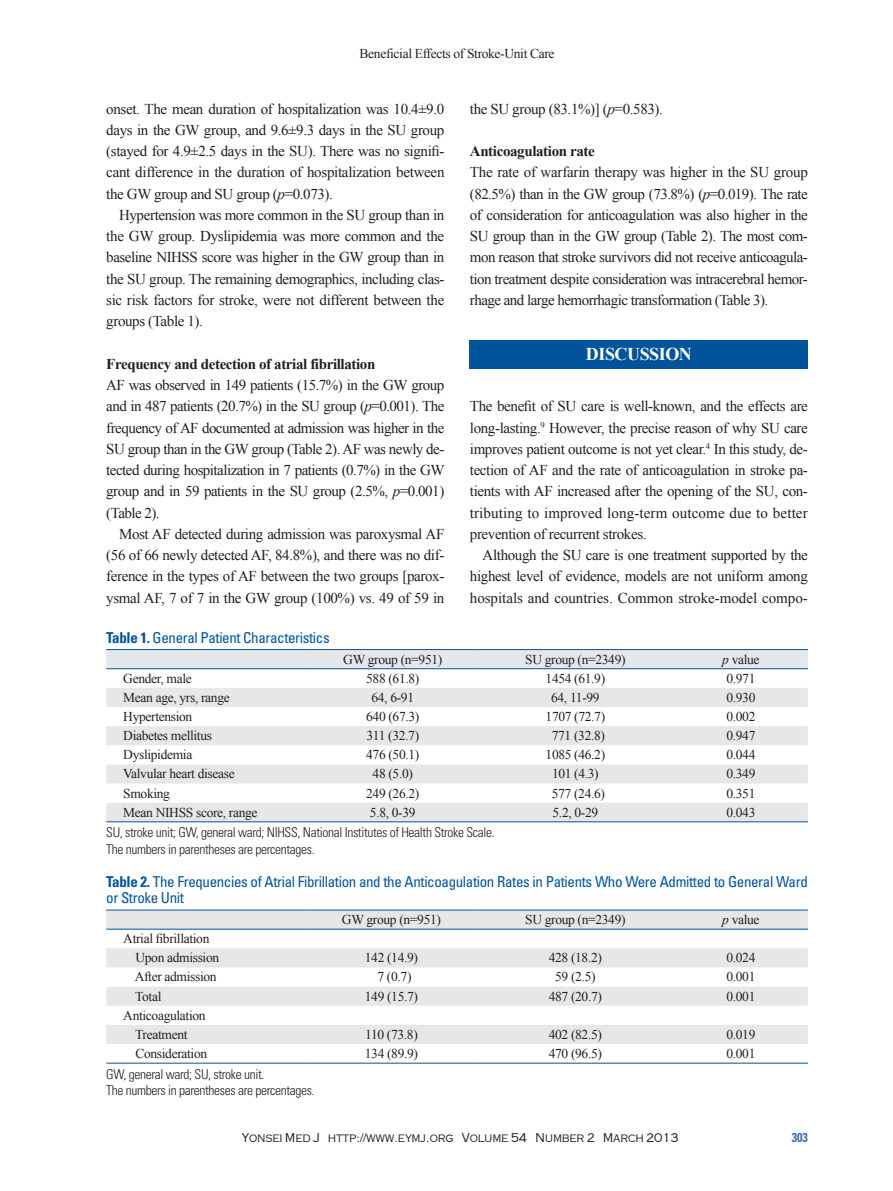
<style>
.page{position:relative;width:893px;height:1191px;background:#fff}
.page>*{position:absolute;margin:0;border:0;box-sizing:border-box;transform-origin:0 0}
.t1{font:700 18px "Times New Roman";letter-spacing:-.025em;color:#fff}
.본문_YMJ{font:15px/21.3px "Times New Roman";letter-spacing:-.025em;color:#231f20;text-align:justify}
.표제목_YMJ{font:condensed 15px/16.5px "Univers LT Std";letter-spacing:-.025em;color:#01549c}
.작은소재_YMJ{font:700 15px "Times New Roman";letter-spacing:-.025em;color:#231f20}
.표본문_YMJ{font:13.5px "Times New Roman";letter-spacing:-.025em;color:#231f20}
.표설명_YMJ{font:300 condensed 13.5px "Univers LT Std";letter-spacing:-.025em;color:#231f20}
.런닝_YMJ{font:13.5px "Times New Roman";letter-spacing:-.025em;color:#231f20}
.t2{font:700 condensed 12.75px "Univers LT Std";color:#446aab;scale:.95 1}
.t3{font:300 12px "Metalcut";letter-spacing:-.025em;color:#231f20}
.s1{font-style:italic}
.s2{font-weight:700}
</style>
<div class="page">
<div style="left:470px;top:340px;width:338px;height:29px;background:#01549c"></div>
<svg style="left:106px;top:822px;width:702px;height:1px"></svg>
<svg style="left:106px;top:650px;width:702px;height:171px;fill:#e6e7e9"></svg>
<hr style="left:106px;top:649px;width:203px;height:1px;background:#01549c">
<hr style="left:309px;top:649px;width:168px;height:1px;background:#01549c">
<hr style="left:477px;top:649px;width:197px;height:1px;background:#01549c">
<hr style="left:674px;top:649px;width:134px;height:1px;background:#01549c">
<hr style="left:106px;top:668px;width:203px;height:1px;background:#01549c">
<hr style="left:309px;top:668px;width:168px;height:1px;background:#01549c">
<hr style="left:477px;top:668px;width:197px;height:1px;background:#01549c">
<hr style="left:674px;top:668px;width:134px;height:1px;background:#01549c">
<hr style="left:106px;top:821px;width:203px;height:1px;background:#01549c">
<hr style="left:309px;top:821px;width:168px;height:1px;background:#01549c">
<hr style="left:477px;top:821px;width:197px;height:1px;background:#01549c">
<hr style="left:674px;top:821px;width:134px;height:1px;background:#01549c">
<svg style="left:106px;top:1063px;width:702px;height:1px"></svg>
<svg style="left:106px;top:910px;width:702px;height:134px;fill:#e6e7e9"></svg>
<hr style="left:106px;top:909px;width:200px;height:1px;background:#01549c">
<hr style="left:306px;top:909px;width:171px;height:1px;background:#01549c">
<hr style="left:477px;top:909px;width:197px;height:1px;background:#01549c">
<hr style="left:674px;top:909px;width:134px;height:1px;background:#01549c">
<hr style="left:106px;top:928px;width:200px;height:1px;background:#01549c">
<hr style="left:306px;top:928px;width:171px;height:1px;background:#01549c">
<hr style="left:477px;top:928px;width:197px;height:1px;background:#01549c">
<hr style="left:674px;top:928px;width:134px;height:1px;background:#01549c">
<hr style="left:106px;top:1062px;width:200px;height:1px;background:#01549c">
<hr style="left:306px;top:1062px;width:171px;height:1px;background:#01549c">
<hr style="left:477px;top:1062px;width:197px;height:1px;background:#01549c">
<hr style="left:674px;top:1062px;width:134px;height:1px;background:#01549c">
<p class="런닝_YMJ" style="left:360px;top:44px;width:196px">Beneficial Effects of Stroke-Unit Care</p>
<p class="본문_YMJ" style="left:106px;top:98px;width:340px">onset. The mean duration of hospitalization was 10.4±9.0 days in the GW group, and 9.6±9.3 days in the SU group (stayed for 4.9±2.5 days in the SU). There was no signifi&shy;cant difference in the duration of hospitalization between the GW group and SU group (<span class="s1">p</span>=0.073).</p>
<p class="본문_YMJ" style="left:106px;top:204px;width:340px;text-indent:13px">Hypertension was more common in the SU group than in the GW group. Dyslipidemia was more common and the baseline NIHSS score was higher in the GW group than in the SU group. The remaining demographics, including clas&shy;sic risk factors for stroke, were not different between the groups (Table 1).</p>
<p class="작은소재_YMJ" style="left:106px;top:353px;width:271px">Frequency and detection of atrial fibrillation</p>
<p class="본문_YMJ" style="left:106px;top:374px;width:340px">AF was observed in 149 patients (15.7%) in the GW group and in 487 patients (20.7%) in the SU group (<span class="s1">p</span>=0.001). The frequency of AF documented at admission was higher in the SU group than in the GW group (Table 2). AF was newly de&shy;tected during hospitalization in 7 patients (0.7%) in the GW group and in 59 patients in the SU group (2.5%, <span class="s1">p</span>=0.001) (Table 2).</p>
<p class="본문_YMJ" style="left:106px;top:523px;width:340px;text-indent:13px">Most AF detected during admission was paroxysmal AF (56 of 66 newly detected AF, 84.8%), and there was no dif&shy;ference in the types of AF between the two groups [parox&shy;ysmal AF, 7 of 7 in the GW group (100%) vs. 49 of 59 in</p>
<p class="표제목_YMJ" style="left:106px;top:629px;width:225px"><span class="s2">Table 1.</span> General Patient Characteristics</p>
<p class="표본문_YMJ" style="left:343px;top:650px;width:101px">GW group (n=951)</p>
<p class="표본문_YMJ" style="left:525px;top:650px;width:102px">SU group (n=2349)</p>
<p class="표본문_YMJ" style="left:722px;top:650px;width:39px"><span class="s1">p</span> value</p>
<p class="표본문_YMJ" style="left:123px;top:669px;width:70px">Gender, male</p>
<p class="표본문_YMJ" style="left:366px;top:669px;width:55px">588 (61.8)</p>
<p class="표본문_YMJ" style="left:546px;top:669px;width:61px">1454 (61.9)</p>
<p class="표본문_YMJ" style="left:726px;top:669px;width:31px">0.971</p>
<p class="표본문_YMJ" style="left:123px;top:688px;width:108px">Mean age, yrs, range</p>
<p class="표본문_YMJ" style="left:371px;top:688px;width:44px">64, 6-91</p>
<p class="표본문_YMJ" style="left:551px;top:688px;width:50px">64, 11-99</p>
<p class="표본문_YMJ" style="left:726px;top:688px;width:31px">0.930</p>
<p class="표본문_YMJ" style="left:123px;top:707px;width:71px">Hypertension</p>
<p class="표본문_YMJ" style="left:366px;top:707px;width:55px">640 (67.3)</p>
<p class="표본문_YMJ" style="left:546px;top:707px;width:61px">1707 (72.7)</p>
<p class="표본문_YMJ" style="left:726px;top:707px;width:31px">0.002</p>
<p class="표본문_YMJ" style="left:123px;top:726px;width:90px">Diabetes mellitus</p>
<p class="표본문_YMJ" style="left:366px;top:726px;width:54px">311 (32.7)</p>
<p class="표본문_YMJ" style="left:552px;top:726px;width:55px">771 (32.8)</p>
<p class="표본문_YMJ" style="left:726px;top:726px;width:31px">0.947</p>
<p class="표본문_YMJ" style="left:123px;top:745px;width:71px">Dyslipidemia</p>
<p class="표본문_YMJ" style="left:366px;top:745px;width:55px">476 (50.1)</p>
<p class="표본문_YMJ" style="left:546px;top:745px;width:61px">1085 (46.2)</p>
<p class="표본문_YMJ" style="left:726px;top:745px;width:31px">0.044</p>
<p class="표본문_YMJ" style="left:123px;top:765px;width:113px">Valvular heart disease</p>
<p class="표본문_YMJ" style="left:373px;top:765px;width:42px">48 (5.0)</p>
<p class="표본문_YMJ" style="left:552px;top:765px;width:48px">101 (4.3)</p>
<p class="표본문_YMJ" style="left:726px;top:765px;width:31px">0.349</p>
<p class="표본문_YMJ" style="left:123px;top:784px;width:48px">Smoking</p>
<p class="표본문_YMJ" style="left:366px;top:784px;width:55px">249 (26.2)</p>
<p class="표본문_YMJ" style="left:552px;top:784px;width:55px">577 (24.6)</p>
<p class="표본문_YMJ" style="left:726px;top:784px;width:31px">0.351</p>
<p class="표본문_YMJ" style="left:123px;top:803px;width:136px">Mean NIHSS score, range</p>
<p class="표본문_YMJ" style="left:370px;top:803px;width:47px">5.8, 0-39</p>
<p class="표본문_YMJ" style="left:553px;top:803px;width:47px">5.2, 0-29</p>
<p class="표본문_YMJ" style="left:726px;top:803px;width:31px">0.043</p>
<p class="표설명_YMJ" style="left:106px;top:824px;width:390px">SU, stroke unit; GW, general ward; NIHSS, National Institutes of Health Stroke Scale.</p>
<p class="표설명_YMJ" style="left:106px;top:841px;width:210px">The numbers in parentheses are percentages.</p>
<p class="표제목_YMJ" style="left:106px;top:873px;width:703px"><span class="s2">Table 2.</span> The Frequencies of Atrial Fibrillation and the Anticoagulation Rates in Patients Who Were Admitted to General Ward or Stroke Unit</p>
<p class="표본문_YMJ" style="left:342px;top:910px;width:101px">GW group (n=951)</p>
<p class="표본문_YMJ" style="left:525px;top:910px;width:102px">SU group (n=2349)</p>
<p class="표본문_YMJ" style="left:722px;top:910px;width:39px"><span class="s1">p</span> value</p>
<p class="표본문_YMJ" style="left:123px;top:929px;width:88px">Atrial fibrillation</p>
<p class="표본문_YMJ" style="left:135px;top:948px;width:85px">Upon admission</p>
<p class="표본문_YMJ" style="left:365px;top:948px;width:55px">142 (14.9)</p>
<p class="표본문_YMJ" style="left:549px;top:948px;width:55px">428 (18.2)</p>
<p class="표본문_YMJ" style="left:726px;top:948px;width:31px">0.024</p>
<p class="표본문_YMJ" style="left:135px;top:968px;width:83px">After admission</p>
<p class="표본문_YMJ" style="left:378px;top:968px;width:35px">7 (0.7)</p>
<p class="표본문_YMJ" style="left:555px;top:968px;width:42px">59 (2.5)</p>
<p class="표본문_YMJ" style="left:726px;top:968px;width:31px">0.001</p>
<p class="표본문_YMJ" style="left:135px;top:987px;width:28px">Total</p>
<p class="표본문_YMJ" style="left:365px;top:987px;width:55px">149 (15.7)</p>
<p class="표본문_YMJ" style="left:549px;top:987px;width:55px">487 (20.7)</p>
<p class="표본문_YMJ" style="left:726px;top:987px;width:31px">0.001</p>
<p class="표본문_YMJ" style="left:123px;top:1006px;width:84px">Anticoagulation</p>
<p class="표본문_YMJ" style="left:135px;top:1025px;width:54px">Treatment</p>
<p class="표본문_YMJ" style="left:365px;top:1025px;width:54px">110 (73.8)</p>
<p class="표본문_YMJ" style="left:549px;top:1025px;width:55px">402 (82.5)</p>
<p class="표본문_YMJ" style="left:726px;top:1025px;width:31px">0.019</p>
<p class="표본문_YMJ" style="left:135px;top:1044px;width:73px">Consideration</p>
<p class="표본문_YMJ" style="left:365px;top:1044px;width:55px">134 (89.9)</p>
<p class="표본문_YMJ" style="left:549px;top:1044px;width:55px">470 (96.5)</p>
<p class="표본문_YMJ" style="left:726px;top:1044px;width:31px">0.001</p>
<p class="표설명_YMJ" style="left:106px;top:1065px;width:160px">GW, general ward; SU, stroke unit.</p>
<p class="표설명_YMJ" style="left:106px;top:1082px;width:210px">The numbers in parentheses are percentages.</p>
<p class="본문_YMJ" style="left:470px;top:98px;width:195px">the SU group (83.1%)] (<span class="s1">p</span>=0.583).</p>
<p class="작은소재_YMJ" style="left:470px;top:141px;width:126px">Anticoagulation rate</p>
<p class="본문_YMJ" style="left:470px;top:161px;width:340px">The rate of warfarin therapy was higher in the SU group (82.5%) than in the GW group (73.8%) (<span class="s1">p</span>=0.019). The rate of consideration for anticoagulation was also higher in the SU group than in the GW group (Table 2). The most com&shy;mon reason that stroke survivors did not receive anticoagula&shy;tion treatment despite consideration was intracerebral hemor&shy;rhage and large hemorrhagic transformation (Table 3).</p>
<p class="t1" style="left:586px;top:342px;width:107px">DISCUSSION</p>
<p class="본문_YMJ" style="left:470px;top:395px;width:340px">The benefit of SU care is well-known, and the effects are long-lasting.<sup>9</sup> However, the precise reason of why SU care improves patient outcome is not yet clear.<sup>4</sup> In this study, de&shy;tection of AF and the rate of anticoagulation in stroke pa&shy;tients with AF increased after the opening of the SU, con&shy;tributing to improved long-term outcome due to better prevention of recurrent strokes.</p>
<p class="본문_YMJ" style="left:470px;top:544px;width:340px;text-indent:13px">Although the SU care is one treatment supported by the highest level of evidence, models are not uniform among hospitals and countries. Common stroke-model compo-</p>
<p class="t3" style="left:241px;top:1130px;width:439px">Yonsei Med J http://www.eymj.org Volume 54 Number 2 March 2013</p>
<p class="t2" style="left:792px;top:1129px;width:18px">303</p>
</div>
